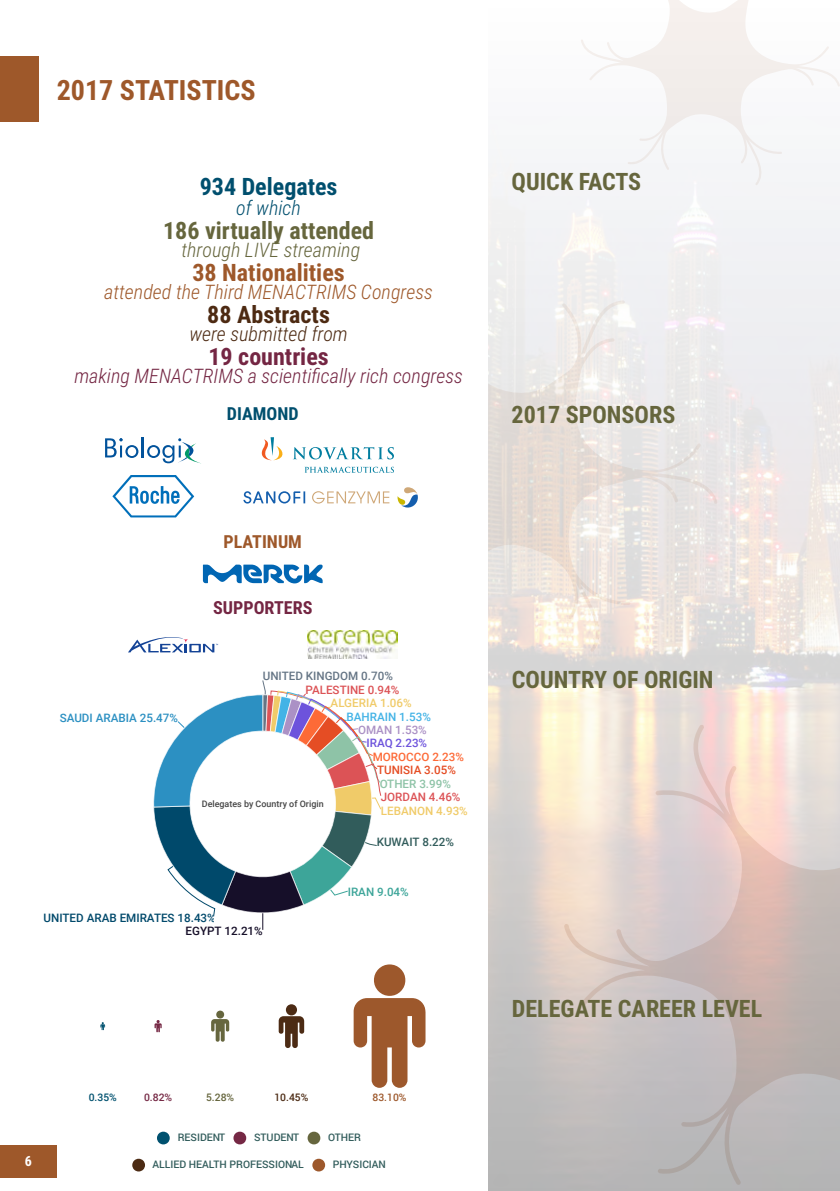
<style>
.page{position:relative;width:840px;height:1191px;background:#fff}
.page>*{position:absolute;margin:0;border:0;box-sizing:border-box;transform-origin:0 0}
.t1{font:700 28px "Roboto Condensed";color:#9e582a}
.t2{font:700 24px "Roboto Condensed";color:#66663d}
.t3{font:700 24px "Roboto Condensed";color:#9e582a}
.t4{font:700 24px "Roboto Condensed";color:#004f6e}
.t5{font:700 24px "Roboto Condensed";color:#4d2a12}
.t6{font:700 24px "Roboto Condensed";color:#742643}
.t7{font:italic 300 20px "Roboto Condensed";color:#742643}
.t8{font:italic 300 20px "Roboto Condensed";color:#9e582a}
.t9{font:italic 300 20px "Roboto Condensed";color:#66663d}
.t10{font:italic 300 20px "Roboto Condensed";color:#4d2a12}
.t11{font:italic 300 20px "Roboto Condensed";color:#004f6e}
.t12{font:700 18px "Roboto Condensed";color:#742643}
.t13{font:700 18px "Roboto Condensed";color:#9e582a}
.t14{font:700 18px "Roboto Condensed";color:#004f6e}
.t15{font:700 14px "Roboto Condensed";color:#fff}
.t16{font:500 11.6px "Roboto";color:#dc5356}
.t17{font:500 11.6px "Roboto";color:#f0cb69}
.t18{font:500 11.6px "Roboto";color:#00496b}
.t19{font:500 11.6px "Roboto";color:#657585}
.t20{font:500 11.6px "Roboto";color:#2c90c2}
.t21{font:500 11.6px "Roboto";color:#43b3e6}
.t22{font:500 11.6px "Roboto";color:#fd6a37}
.t23{font:500 11.6px "Roboto";color:#e54d24}
.t24{font:500 11.6px "Roboto";color:#315c5b}
.t25{font:500 11.6px "Roboto";color:#160f29}
.t26{font:500 11.6px "Roboto";color:#8ec3a7}
.t27{font:500 11.6px "Roboto";color:#ab91c5}
.t28{font:500 11.6px "Roboto";color:#6d53dc}
.t29{font:500 11.6px "Roboto";color:#3da599}
.t30{font:500 10.4px "Roboto";color:#315c5b}
.t31{font:500 10.4px "Roboto";color:#4c2b14}
.t32{font:500 10.4px "Roboto";color:#9d582c}
.t33{font:500 10.4px "Roboto";color:#00516f}
.t34{font:500 10.4px "Roboto";color:#752844}
.t35{font:500 10.4px "Roboto";color:#66663e}
.t36{font:500 9px "Roboto";color:#464646}
</style>
<div class="page">
<img style="left:488px;top:163px;width:351px;height:1028px">
<div style="left:0;top:1145px;width:57px;height:32px;background:#9e582a"></div>
<div style="left:0;top:57px;width:39px;height:65px;background:#9e582a"></div>
<svg style="left:563px;top:724px;width:276px;height:467px;background:#d2c6c2"></svg>
<svg style="left:580px;top:0;width:259px;height:185px;fill:#f6f7f8"></svg>
<svg style="left:488px;top:300px;width:229px;height:352px;background:#ebe5e1"></svg>
<svg style="left:153px;top:680px;width:229px;height:250px"></svg>
<svg style="left:100px;top:1022px;width:5px;height:8px"></svg>
<svg style="left:154px;top:1020px;width:7px;height:12px"></svg>
<svg style="left:211px;top:1010px;width:18px;height:31px"></svg>
<svg style="left:278px;top:1004px;width:26px;height:44px"></svg>
<svg style="left:353px;top:964px;width:72px;height:123px"></svg>
<svg style="left:157px;top:1131px;width:13px;height:13px"></svg>
<svg style="left:233px;top:1131px;width:13px;height:13px"></svg>
<svg style="left:307px;top:1131px;width:13px;height:13px"></svg>
<svg style="left:132px;top:1158px;width:13px;height:13px"></svg>
<svg style="left:312px;top:1158px;width:13px;height:13px"></svg>
<svg style="left:203px;top:564px;width:119px;height:19px"></svg>
<hr style="left:142px;top:437px;width:2px;height:20px;background:#01529b">
<svg style="left:147px;top:438px;width:53px;height:25px"></svg>
<svg style="left:105px;top:438px;width:33px;height:20px"></svg>
<svg style="left:243px;top:491px;width:62px;height:12px"></svg>
<svg style="left:312px;top:491px;width:77px;height:12px"></svg>
<svg style="left:397px;top:487px;width:20px;height:20px"></svg>
<svg style="left:305px;top:467px;width:89px;height:6px"></svg>
<svg style="left:261px;top:437px;width:133px;height:23px"></svg>
<svg style="left:112px;top:475px;width:82px;height:42px"></svg>
<img style="left:307px;top:630px;width:90px;height:29px">
<svg style="left:128px;top:637px;width:90px;height:15px"></svg>
<p class="t1" style="left:57px;top:70px;width:200px">2017 STATISTICS</p>
<p class="t4" style="left:199px;top:170px;width:139px">934 Delegates</p>
<p class="t11" style="left:236px;top:194px;width:66px">of which</p>
<p class="t2" style="left:163px;top:214px;width:212px">186 virtually attended</p>
<p class="t9" style="left:181px;top:236px;width:180px">through LIVE streaming</p>
<p class="t3" style="left:192px;top:256px;width:154px">38 Nationalities</p>
<p class="t8" style="left:104px;top:278px;width:330px">attended the Third MENACTRIMS Congress</p>
<p class="t5" style="left:207px;top:298px;width:124px">88 Abstracts</p>
<p class="t10" style="left:189px;top:320px;width:160px">were submitted from</p>
<p class="t6" style="left:208px;top:340px;width:122px">19 countries</p>
<p class="t7" style="left:74px;top:362px;width:390px">making MENACTRIMS a scientifically rich congress</p>
<p class="t2" style="left:511px;top:165px;width:131px">QUICK FACTS</p>
<p class="t14" style="left:227px;top:401px;width:73px">DIAMOND</p>
<p class="t2" style="left:511px;top:397px;width:165px">2017 SPONSORS</p>
<p class="t13" style="left:223px;top:529px;width:80px">PLATINUM</p>
<p class="t20" style="left:60px;top:709px;width:120px">SAUDI ARABIA 25.47%</p>
<p class="t12" style="left:213px;top:595px;width:101px">SUPPORTERS</p>
<p class="t19" style="left:262px;top:668px;width:131px">UNITED KINGDOM 0.70%</p>
<p class="t16" style="left:305px;top:681px;width:95px">PALESTINE 0.94%</p>
<p class="t17" style="left:330px;top:695px;width:82px">ALGERIA 1.06%</p>
<p class="t21" style="left:346px;top:708px;width:86px">BAHRAIN 1.53%</p>
<p class="t27" style="left:358px;top:722px;width:70px">OMAN 1.53%</p>
<p class="t28" style="left:366px;top:735px;width:62px">IRAQ 2.23%</p>
<p class="t22" style="left:372px;top:748px;width:93px">MOROCCO 2.23%</p>
<p class="t23" style="left:377px;top:762px;width:80px">TUNISIA 3.05%</p>
<p class="t26" style="left:379px;top:775px;width:73px">OTHER 3.99%</p>
<p class="t16" style="left:380px;top:789px;width:81px">JORDAN 4.46%</p>
<p class="t17" style="left:380px;top:802px;width:88px">LEBANON 4.93%</p>
<p class="t24" style="left:376px;top:833px;width:79px">KUWAIT 8.22%</p>
<p class="t36" style="left:202px;top:797px;width:123px">Delegates by Country of Origin</p>
<p class="t29" style="left:347px;top:884px;width:62px">IRAN 9.04%</p>
<p class="t18" style="left:44px;top:909px;width:173px">UNITED ARAB EMIRATES 18.43%</p>
<p class="t25" style="left:185px;top:923px;width:79px">EGYPT 12.21%</p>
<p class="t15" style="left:25px;top:1151px;width:9px">6</p>
<p class="t33" style="left:89px;top:1090px;width:30px">0.35%</p>
<p class="t34" style="left:144px;top:1090px;width:30px">0.82%</p>
<p class="t35" style="left:206px;top:1090px;width:30px">5.28%</p>
<p class="t31" style="left:274px;top:1090px;width:35px">10.45%</p>
<p class="t32" style="left:372px;top:1090px;width:35px">83.10%</p>
<p class="t30" style="left:178px;top:1130px;width:49px">RESIDENT</p>
<p class="t30" style="left:254px;top:1130px;width:47px">STUDENT</p>
<p class="t30" style="left:328px;top:1130px;width:34px">OTHER</p>
<p class="t30" style="left:152px;top:1157px;width:153px">ALLIED HEALTH PROFESSIONAL</p>
<p class="t30" style="left:332px;top:1157px;width:55px">PHYSICIAN</p>
<p class="t2" style="left:511px;top:662px;width:203px">COUNTRY OF ORIGIN</p>
<p class="t2" style="left:511px;top:991px;width:252px">DELEGATE CAREER LEVEL</p>
</div>
